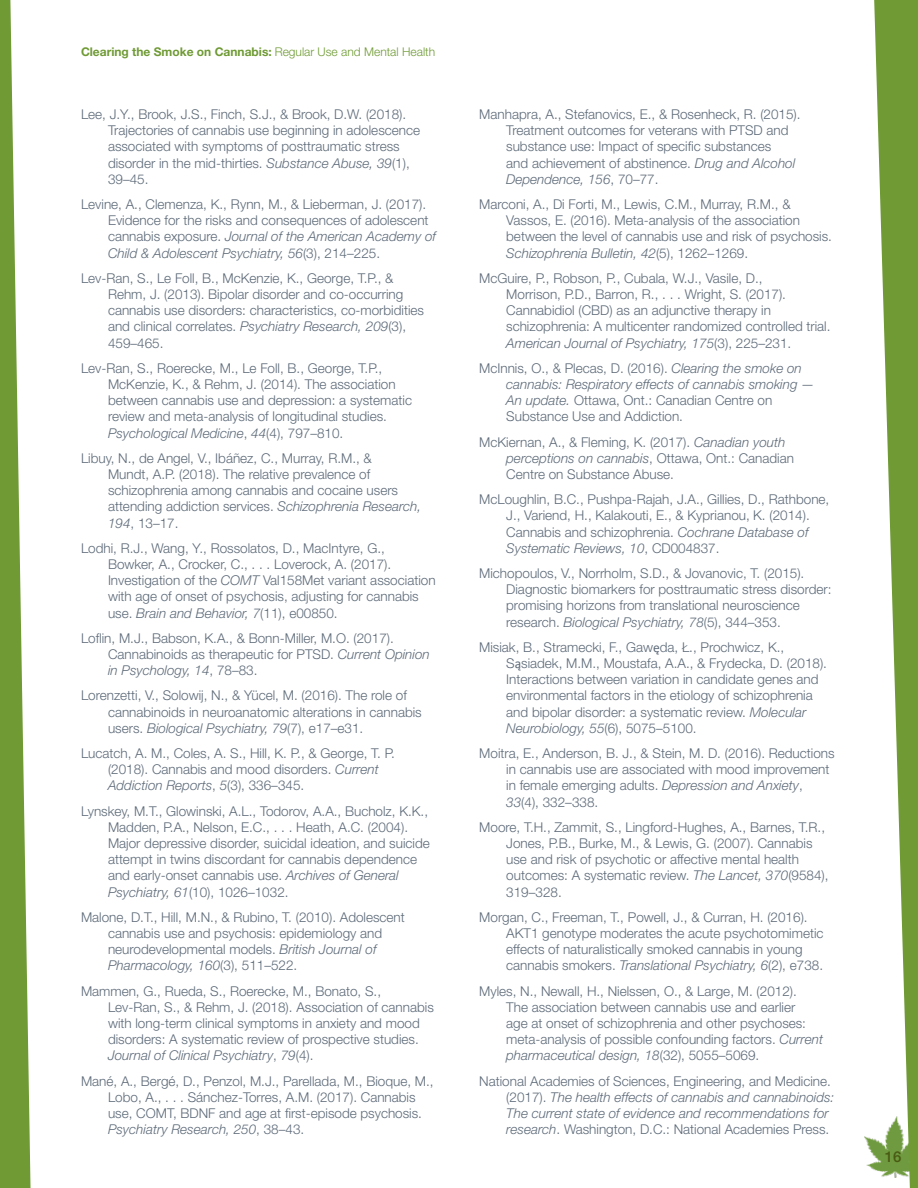
<style>
.page{position:relative;width:918px;height:1188px;background:#fff}
.page>*{position:absolute;margin:0;border:0;box-sizing:border-box;transform-origin:0 0}
.t1{font:500 15px "Helvetica Neue LT Std";color:#495b13}
.CCSA_References{font:300 13.5px/16.2px "Helvetica Neue LT Std";color:#5d6a78}
.t2{font:700 12px "Helvetica Neue LT Std";color:#6f9a34}
.s1{font-weight:300}
.s2{font-style:italic}
.s3{font-family:"Calibri";font-weight:400}
</style>
<div class="page">
<img style="left:864px;top:1136px;width:8px;height:33px">
<svg style="left:872px;top:0;width:46px;height:1188px;fill:#6f9a34"></svg>
<svg style="left:0;top:0;width:31px;height:1188px"></svg>
<p class="t2" style="left:81px;top:44px;width:356px">Clearing the Smoke on Cannabis: <span class="s1">Regular Use and Mental Health</span></p>
<p class="CCSA_References" style="left:108px;top:106px;width:314px;text-indent:-27px">Lee, J.Y., Brook, J.S., Finch, S.J., &amp; Brook, D.W. (2018).<br>Trajectories of cannabis use beginning in adolescence associated with symptoms of posttraumatic stress disorder in the mid-thirties. <span class="s2">Substance Abuse, 39</span>(1), 39–45.</p>
<p class="CCSA_References" style="left:108px;top:196px;width:330px;text-indent:-27px">Levine, A., Clemenza, K., Rynn, M., &amp; Lieberman, J. (2017).<br>Evidence for the risks and consequences of adolescent cannabis exposure. <span class="s2">Journal of the American Academy of Child &amp; Adolescent Psychiatry, 56</span>(3), 214–225.</p>
<p class="CCSA_References" style="left:108px;top:270px;width:318px;text-indent:-27px">Lev-Ran, S., Le Foll, B., McKenzie, K., George, T.P., &amp; Rehm, J. (2013). Bipolar disorder and co-occurring cannabis use disorders: characteristics, co-morbidities and clinical correlates. <span class="s2">Psychiatry Research, 209</span>(3), 459–465.</p>
<p class="CCSA_References" style="left:108px;top:360px;width:306px;text-indent:-27px">Lev-Ran, S., Roerecke, M., Le Foll, B., George, T.P., McKenzie, K., &amp; Rehm, J. (2014). The association between cannabis use and depression: a systematic review and meta-analysis of longitudinal studies.<br><span class="s2">Psychological Medicine</span>, <span class="s2">44</span>(4), 797–810.</p>
<p class="CCSA_References" style="left:108px;top:450px;width:315px;text-indent:-27px">Libuy, N., de Angel, V., Ibáñez, C., Murray, R.M., &amp;<br>Mundt, A.P. (2018). The relative prevalence of schizophrenia among cannabis and cocaine users attending addiction services. <span class="s2">Schizophrenia Research, 194</span>, 13–17.</p>
<p class="CCSA_References" style="left:108px;top:540px;width:329px;text-indent:-27px">Lodhi, R.J., Wang, Y., Rossolatos, D., MacIntyre, G.,<br>Bowker, A., Crocker, C., . . . Loverock, A. (2017).<br>Investigation of the <span class="s2">COMT</span> Val158Met variant association with age of onset of psychosis, adjusting for cannabis use. <span class="s2">Brain and Behavior, 7</span>(11), e00850.</p>
<p class="CCSA_References" style="left:108px;top:630px;width:323px;text-indent:-27px">Loflin, M.J., Babson, K.A., &amp; Bonn-Miller, M.O. (2017).<br>Cannabinoids as therapeutic for PTSD. <span class="s2">Current Opinion in Psychology, 14</span>, 78–83.</p>
<p class="CCSA_References" style="left:108px;top:687px;width:315px;text-indent:-27px">Lorenzetti, V., Solowij, N., &amp; Yücel, M. (2016). The role of cannabinoids in neuroanatomic alterations in cannabis users. <span class="s2">Biological Psychiatry, 79</span>(7), e17–e31.</p>
<p class="CCSA_References" style="left:108px;top:745px;width:289px;text-indent:-27px">Lucatch, A. M., Coles, A. S., Hill, K. P., &amp; George, T. P. (2018). Cannabis and mood disorders. <span class="s2">Current<br>Addiction Reports</span>, <span class="s2">5</span>(3), 336–345.</p>
<p class="CCSA_References" style="left:108px;top:802px;width:323px;text-indent:-27px">Lynskey, M.T., Glowinski, A.L., Todorov, A.A., Bucholz, K.K., Madden, P.A., Nelson, E.C., . . . Heath, A.C. (2004).<br>Major depressive disorder, suicidal ideation, and suicide attempt in twins discordant for cannabis dependence and early-onset cannabis use. <span class="s2">Archives of General Psychiatry, 61</span>(10), 1026–1032.</p>
<p class="CCSA_References" style="left:108px;top:909px;width:298px;text-indent:-27px">Malone, D.T., Hill, M.N., &amp; Rubino, T. (2010). Adolescent cannabis use and psychosis: epidemiology and neurodevelopmental models. <span class="s2">British Journal of Pharmacology, 160</span>(3), 511–522.</p>
<p class="CCSA_References" style="left:108px;top:982px;width:327px;text-indent:-27px">Mammen, G., Rueda, S., Roerecke, M., Bonato, S., Lev-Ran, S., &amp; Rehm, J. (2018). Association of cannabis with long-term clinical symptoms in anxiety and mood disorders: A systematic review of prospective studies.<br><span class="s2">Journal of Clinical Psychiatry</span>, <span class="s2">79</span>(4).</p>
<p class="CCSA_References" style="left:108px;top:1072px;width:327px;text-indent:-27px">Mané, A., Bergé, D., Penzol, M.J., Parellada, M., Bioque, M., Lobo, A., . . . Sánchez-Torres, A.M. (2017). Cannabis use, COMT, BDNF and age at first-episode psychosis.<br><span class="s2">Psychiatry Research, 250</span>, 38–43.</p>
<p class="CCSA_References" style="left:506px;top:106px;width:296px;text-indent:-27px">Manhapra, A., Stefanovics, E., &amp; Rosenheck, R. (2015).<br>Treatment outcomes for veterans with PTSD and substance use: Impact of specific substances<br>and achievement of abstinence. <span class="s2">Drug and Alcohol Dependence, 156</span>, 70–77.</p>
<p class="CCSA_References" style="left:506px;top:196px;width:327px;text-indent:-27px">Marconi, A., Di Forti, M., Lewis, C.M., Murray, R.M., &amp; Vassos, E. (2016). Meta-analysis of the association between the level of cannabis use and risk of psychosis.<br><span class="s2">Schizophrenia Bulletin, 42</span>(5), 1262–1269.</p>
<p class="CCSA_References" style="left:506px;top:270px;width:326px;text-indent:-27px">McGuire, P., Robson, P., Cubala, W.J., Vasile, D.,<br>Morrison, P.D., Barron, R., . . . Wright, S. (2017).<br>Cannabidiol (CBD) as an adjunctive therapy in schizophrenia: A multicenter randomized controlled trial.<br><span class="s2">American Journal of Psychiatry, 175</span>(3), 225–231.</p>
<p class="CCSA_References" style="left:506px;top:360px;width:310px;text-indent:-27px">McInnis, O., &amp; Plecas, D. (2016). <span class="s2">Clearing the smoke on cannabis: Respiratory effects of cannabis smoking — An update.</span> Ottawa, Ont.: Canadian Centre on Substance Use and Addiction.</p>
<p class="CCSA_References" style="left:506px;top:433px;width:289px;text-indent:-27px">McKiernan, A., &amp; Fleming, K. (2017). <span class="s2">Canadian youth perceptions on cannabis</span>, Ottawa, Ont.: Canadian<br>Centre on Substance Abuse.</p>
<p class="CCSA_References" style="left:506px;top:491px;width:325px;text-indent:-27px">McLoughlin, B.C., Pushpa‐Rajah, J.A., Gillies, D., Rathbone, J., Variend, H., Kalakouti, E., &amp; Kyprianou, K. (2014).<br>Cannabis and schizophrenia. <span class="s2">Cochrane Database of Systematic Reviews, 10</span>, CD004837.</p>
<p class="CCSA_References" style="left:506px;top:565px;width:327px;text-indent:-27px">Michopoulos, V., Norrholm, S.D., &amp; Jovanovic, T. (2015).<br>Diagnostic biomarkers for posttraumatic stress disorder: promising horizons from translational neuroscience research. <span class="s2">Biological Psychiatry, 78</span>(5), 344–353.</p>
<p class="CCSA_References" style="left:506px;top:639px;width:322px;text-indent:-27px">Misiak, B., Stramecki, F., Gaw<span class="s3">ę</span>da, Ł., Prochwicz, K., S<span class="s3">ą</span>siadek, M.M., Moustafa, A.A., &amp; Frydecka, D. (2018).<br>Interactions between variation in candidate genes and environmental factors in the etiology of schizophrenia and bipolar disorder: a systematic review. <span class="s2">Molecular Neurobiology, 55</span>(6), 5075–5100.</p>
<p class="CCSA_References" style="left:506px;top:745px;width:330px;text-indent:-27px">Moitra, E., Anderson, B. J., &amp; Stein, M. D. (2016). Reductions in cannabis use are associated with mood improvement in female emerging adults. <span class="s2">Depression and Anxiety</span>, <span class="s2">33</span>(4), 332–338.</p>
<p class="CCSA_References" style="left:506px;top:819px;width:324px;text-indent:-27px">Moore, T.H., Zammit, S., Lingford-Hughes, A., Barnes, T.R., Jones, P.B., Burke, M., &amp; Lewis, G. (2007). Cannabis use and risk of psychotic or affective mental health outcomes: A systematic review. <span class="s2">The Lancet, 370</span>(9584), 319–328.</p>
<p class="CCSA_References" style="left:506px;top:909px;width:319px;text-indent:-27px">Morgan, C., Freeman, T., Powell, J., &amp; Curran, H. (2016).<br>AKT1 genotype moderates the acute psychotomimetic effects of naturalistically smoked cannabis in young cannabis smokers. <span class="s2">Translational Psychiatry, 6</span>(2), e738.</p>
<p class="CCSA_References" style="left:506px;top:982px;width:318px;text-indent:-27px">Myles, N., Newall, H., Nielssen, O., &amp; Large, M. (2012).<br>The association between cannabis use and earlier<br>age at onset of schizophrenia and other psychoses: meta-analysis of possible confounding factors. <span class="s2">Current pharmaceutical design, 18</span>(32), 5055–5069.</p>
<p class="CCSA_References" style="left:506px;top:1072px;width:330px;text-indent:-27px">National Academies of Sciences, Engineering, and Medicine. (2017). <span class="s2">The health effects of cannabis and cannabinoids:<br>The current state of evidence and recommendations for research</span>. Washington, D.C.: National Academies Press.</p>
<p class="t1" style="left:885px;top:1148px;width:18px">16</p>
</div>
